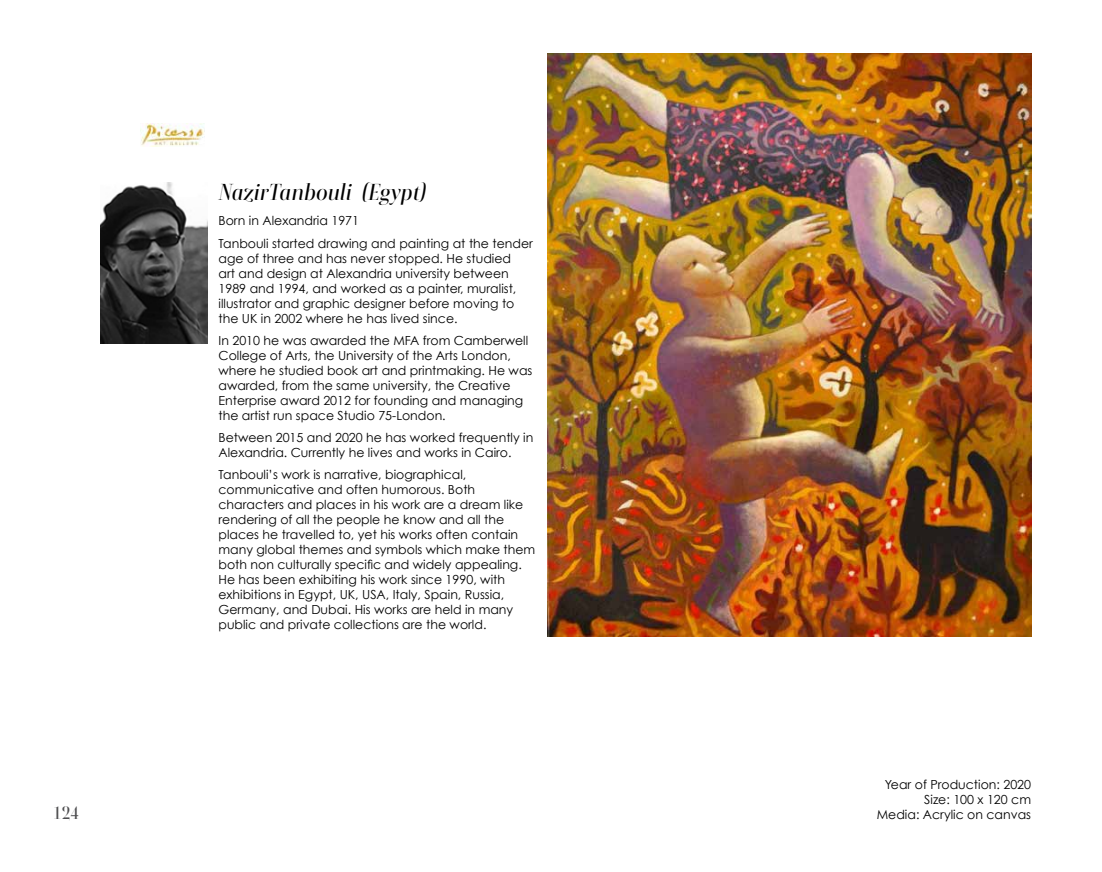
<style>
.page{position:relative;width:1102px;height:872px;background:#fff}
.page>*{position:absolute;margin:0;border:0;box-sizing:border-box;transform-origin:0 0}
.t1{font:italic 500 22.5px "Rion";color:#000}
.t2{font:500 17.5px "Rion";color:#4d4d4f}
.t3{font:12.5px/15px "Century Gothic";color:#000}
</style>
<div class="page">
<img style="left:547px;top:53px;width:484px;height:583px">
<img style="left:100px;top:182px;width:107px;height:161px">
<img style="left:141px;top:124px;width:63px;height:23px">
<h2 class="t2" style="left:53px;top:802px;width:28px">124</h2>
<h1 class="t1" style="left:219px;top:178px;width:209px">NazirTanbouli (Egypt)</h1>
<p class="t3" style="left:219px;top:210px;width:316px;line-height:22.1px">Born in Alexandria 1971<br>Tanbouli started drawing and painting at the tender</p>
<p class="t3" style="left:219px;top:250px;width:299px">age of three and has never stopped. He studied art and design at Alexandria university between 1989 and 1994, and worked as a painter, muralist, illustrator and graphic designer before moving to the UK in 2002 where he has lived since.</p>
<p class="t3" style="left:219px;top:332px;width:315px">In 2010 he was awarded the MFA from Camberwell College of Arts, the University of the Arts London, where he studied book art and printmaking. He was awarded, from the same university, the Creative Enterprise award 2012 for founding and managing the artist run space Studio 75-London.</p>
<p class="t3" style="left:219px;top:429px;width:316px">Between 2015 and 2020 he has worked frequently in<br>Alexandria. Currently he lives and works in Cairo.</p>
<p class="t3" style="left:219px;top:466px;width:318px">Tanbouli’s work is narrative, biographical, communicative and often humorous. Both characters and places in his work are a dream like rendering of all the people he know and all the places he travelled to, yet his works often contain many global themes and symbols which make them both non culturally specific and widely appealing.<br>He has been exhibiting his work since 1990, with exhibitions in Egypt, UK, USA, Italy, Spain, Russia, Germany, and Dubai. His works are held in many public and private collections are the world.</p>
<p class="t3" style="left:877px;top:776px;width:156px;text-align:right">Year of Production: 2020<br>Size: 100 x 120 cm<br>Media: Acrylic on canvas</p>
</div>
